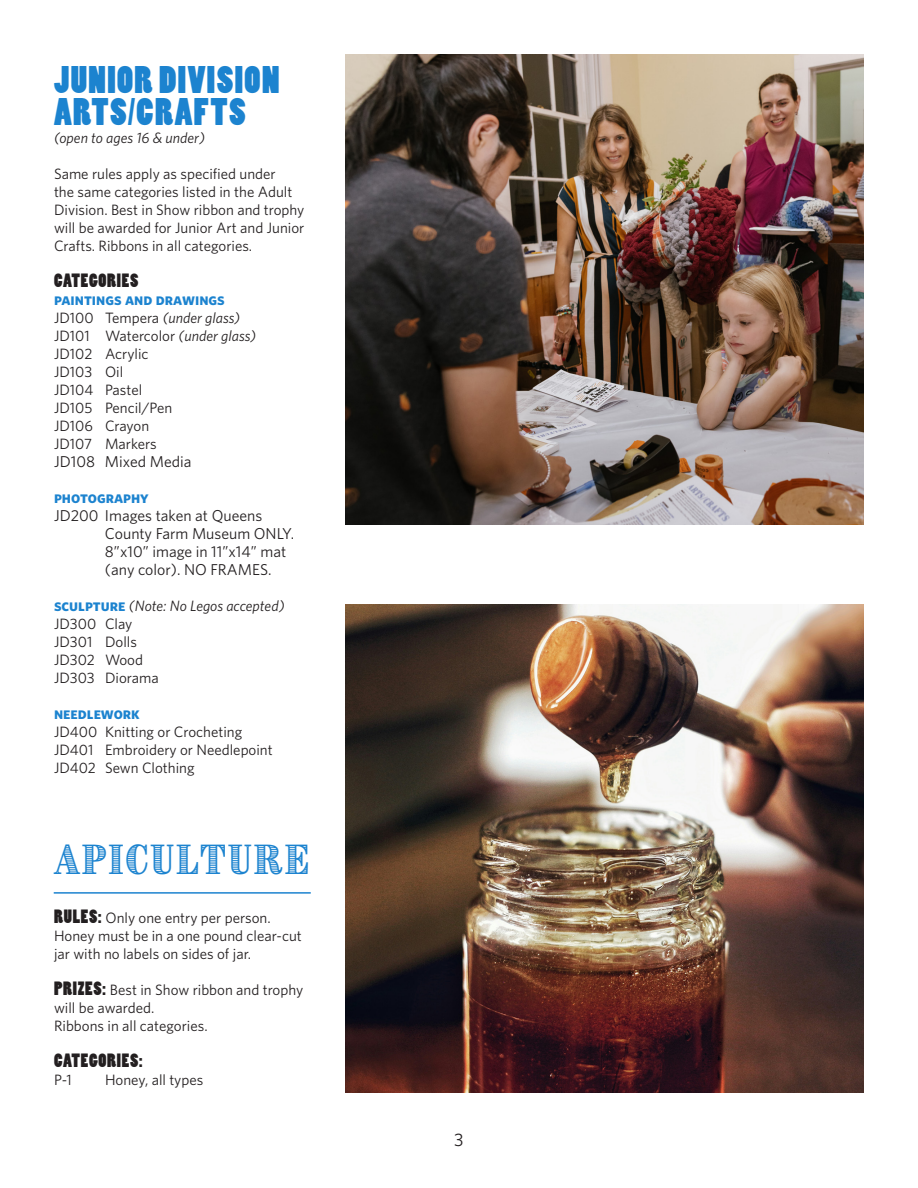
<style>
.page{position:relative;width:918px;height:1188px;background:#fff}
.page>*{position:absolute;margin:0;border:0;box-sizing:border-box;transform-origin:0 0}
.t1{font:36px/31.5px "Poplar Std";letter-spacing:.04em;color:#1c83cf}
.t2{font:36px "Brim Narrow Combined 1";letter-spacing:.04em;color:#1c83cf}
.t3{font:18px "Poplar Std";letter-spacing:.04em;color:#231f20}
.t4{font:18px "Whitney";color:#231f20}
.t5{font:700 16.5px "Whitney";color:#1c83cf}
.t6{font:15.75px/18px "Whitney";color:#231f20}
.t7{font:15px/18px "Whitney";color:#231f20}
.t8{font:italic 15px "Whitney";color:#231f20}
.s1{font-style:italic}
.s2{font-weight:700;font-style:normal;font-size:16.5px;color:#1c83cf}
.s3{font-family:"Poplar Std";font-size:18px}
</style>
<div class="page">
<img style="left:346px;top:54px;width:518px;height:470px">
<hr style="left:54px;top:892px;width:257px;height:2px;background:#1c83cf">
<img style="left:346px;top:605px;width:518px;height:488px">
<p class="t1" style="left:54px;top:66px;width:227px">JUNIOR DIVISION<br>ARTS/CRAFTS</p>
<p class="t8" style="left:54px;top:128px;width:152px">(open to ages 16 &amp; under)</p>
<p class="t7" style="left:54px;top:164px;width:252px">Same rules apply as specified under<br>the same categories listed in the Adult Division. Best in Show ribbon and trophy will be awarded for Junior Art and Junior Crafts. Ribbons in all categories.</p>
<p class="t3" style="left:54px;top:270px;width:86px">CATEGORIES</p>
<p class="t5" style="left:54px;top:288px;width:172px">paintings and drawings</p>
<p class="t7" style="left:54px;top:308px;width:188px">JD100 Tempera <span class="s1">(under glass)</span></p>
<p class="t7" style="left:54px;top:326px;width:204px">JD101 Watercolor <span class="s1">(under glass)</span></p>
<p class="t7" style="left:54px;top:344px;width:96px">JD102 Acrylic</p>
<p class="t7" style="left:54px;top:362px;width:71px">JD103 Oil</p>
<p class="t7" style="left:54px;top:380px;width:90px">JD104 Pastel</p>
<p class="t7" style="left:54px;top:398px;width:120px">JD105 Pencil/Pen</p>
<p class="t7" style="left:54px;top:416px;width:97px">JD106 Crayon</p>
<p class="t7" style="left:54px;top:434px;width:104px">JD107 Markers</p>
<p class="t6" style="left:54px;top:452px;width:139px">JD108 Mixed Media</p>
<p class="t5" style="left:54px;top:486px;width:96px">photography</p>
<p class="t6" style="left:105px;top:506px;width:191px;text-indent:-51px">JD200 Images taken at Queens<br>County Farm Museum ONLY.<br>8”x10” image in 11”x14” mat (any color). NO FRAMES.</p>
<p class="t8" style="left:54px;top:596px;width:232px"><span class="s2">sculpture</span> (Note: No Legos accepted)</p>
<p class="t7" style="left:54px;top:614px;width:80px">JD300 Clay</p>
<p class="t7" style="left:54px;top:632px;width:84px">JD301 Dolls</p>
<p class="t7" style="left:54px;top:650px;width:91px">JD302 Wood</p>
<p class="t7" style="left:54px;top:668px;width:106px">JD303 Diorama</p>
<p class="t5" style="left:54px;top:702px;width:87px">needlework</p>
<p class="t7" style="left:54px;top:722px;width:190px">JD400 Knitting or Crocheting</p>
<p class="t7" style="left:54px;top:740px;width:220px">JD401 Embroidery or Needlepoint</p>
<p class="t7" style="left:54px;top:758px;width:142px">JD402 Sewn Clothing</p>
<p class="t2" style="left:54px;top:834px;width:258px">ApICULTURE</p>
<p class="t7" style="left:54px;top:909px;width:249px"><span class="s3">RULES:</span> Only one entry per person.<br>Honey must be in a one pound clear-cut jar with no labels on sides of jar.</p>
<p class="t7" style="left:54px;top:981px;width:251px"><span class="s3">PRIZES:</span> Best in Show ribbon and trophy will be awarded.</p>
<p class="t7" style="left:54px;top:1017px;width:155px">Ribbons in all categories.</p>
<p class="t3" style="left:54px;top:1051px;width:90px">CATEGORIES:</p>
<p class="t7" style="left:54px;top:1071px;width:19px">P-1</p>
<p class="t7" style="left:105px;top:1071px;width:100px">Honey, all types</p>
<p class="t4" style="left:454px;top:1128px;width:11px">3</p>
</div>
